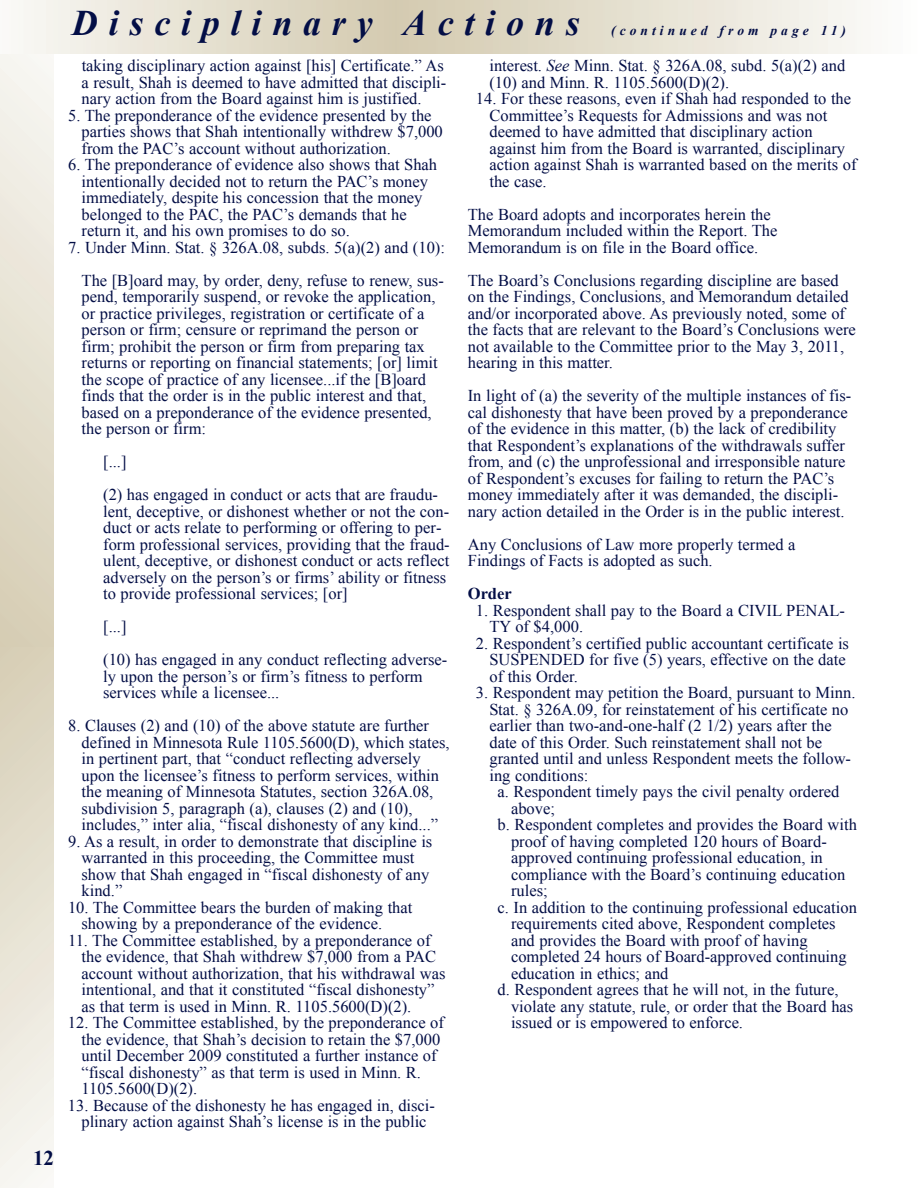
<style>
.page{position:relative;width:918px;height:1188px;background:#fff}
.page>*{position:absolute;margin:0;border:0;box-sizing:border-box;transform-origin:0 0}
.t1{font:italic 700 36px "Times New Roman";letter-spacing:.3em;color:#030e46}
.t2{font:700 21px "Times New Roman";color:#030e46}
.t3{font:16.5px/16.5px "Times New Roman";color:#030e46}
.t4{font:700 16.5px "Times New Roman";color:#030e46}
.t5{font:italic 700 13.5px "Times New Roman";letter-spacing:.3em;color:#030e46}
.s1{font-style:italic}
</style>
<div class="page">
<div style="left:391px;top:0;width:527px;height:54px;background:linear-gradient(to right,#d3c9ae,#fcfdfc)"></div>
<svg style="left:0;top:646px;width:54px;height:542px;background:#e7e2d4"></svg>
<div style="left:0;top:0;width:54px;height:646px;background:linear-gradient(to bottom,#fafaf8,#d6cdb4)"></div>
<div style="left:0;top:0;width:397px;height:54px;background:linear-gradient(to right,#faf9f6,#d3caaf)"></div>
<p class="t2" style="left:33px;top:1146px;width:22px">12</p>
<h1 class="t1" style="left:72px;top:3px;width:509px">disciplinary actions</h1>
<p class="t5" style="left:611px;top:23px;width:236px">(continued from page 11)</p>
<p class="t3" style="left:82px;top:58px;width:366px">taking disciplinary action against [his] Certificate.” As a result, Shah is deemed to have admitted that discipli&shy;nary action from the board against him is justified.</p>
<p class="t3" style="left:82px;top:107px;width:363px;text-indent:-13px">5. The preponderance of the evidence presented by the parties shows that Shah intentionally withdrew $7,000 from the PAC’s account without authorization.</p>
<p class="t3" style="left:82px;top:157px;width:357px;text-indent:-13px">6. The preponderance of evidence also shows that Shah intentionally decided not to return the PAC’s money immediately, despite his concession that the money belonged to the PAC, the PAC’s demands that he return it, and his own promises to do so.</p>
<p class="t3" style="left:68px;top:231px;width:378px;line-height:33px;text-align:right">7. Under Minn. Stat. § 326A.08, subds. 5(a)(2) and (10):<br>The [b]oard may, by order, deny, refuse to renew, sus-</p>
<p class="t3" style="left:82px;top:289px;width:358px">pend, temporarily suspend, or revoke the application, or practice privileges, registration or certificate of a person or firm; censure or reprimand the person or firm; prohibit the person or firm from preparing tax returns or reporting on financial statements; [or] limit the scope of practice of any licensee...if the [b]oard finds that the order is in the public interest and that, based on a preponderance of the evidence presented, the person or firm:</p>
<p class="t3" style="left:103px;top:445px;width:336px;line-height:33px">[...]<br>(2) has engaged in conduct or acts that are fraudu-</p>
<p class="t3" style="left:103px;top:503px;width:348px">lent, deceptive, or dishonest whether or not the con&shy;duct or acts relate to performing or offering to per&shy;form professional services, providing that the fraud&shy;ulent, deceptive, or dishonest conduct or acts reflect adversely on the person’s or firms’ ability or fitness to provide professional services; [or]</p>
<p class="t3" style="left:103px;top:610px;width:346px;line-height:33px">[...]<br>(10) has engaged in any conduct reflecting adverse-</p>
<p class="t3" style="left:103px;top:668px;width:321px">ly upon the person’s or firm’s fitness to perform services while a licensee...</p>
<p class="t3" style="left:82px;top:718px;width:370px;text-indent:-13px">8. Clauses (2) and (10) of the above statute are further defined in Minnesota Rule 1105.5600(D), which states, in pertinent part, that “conduct reflecting adversely upon the licensee’s fitness to perform services, within the meaning of Minnesota Statutes, section 326A.08, subdivision 5, paragraph (a), clauses (2) and (10), includes,” inter alia, “fiscal dishonesty of any kind...”</p>
<p class="t3" style="left:82px;top:833px;width:352px;text-indent:-13px">9. As a result, in order to demonstrate that discipline is warranted in this proceeding, the Committee must show that Shah engaged in “fiscal dishonesty of any kind.”</p>
<p class="t3" style="left:82px;top:899px;width:332px;text-indent:-13px">10. The Committee bears the burden of making that showing by a preponderance of the evidence.</p>
<p class="t3" style="left:82px;top:932px;width:366px;text-indent:-13px">11. The Committee established, by a preponderance of the evidence, that Shah withdrew $7,000 from a PAC account without authorization, that his withdrawal was intentional, and that it constituted “fiscal dishonesty” as that term is used in Minn. R. 1105.5600(D)(2).</p>
<p class="t3" style="left:81px;top:1015px;width:366px;text-indent:-13px">12. The Committee established, by the preponderance of the evidence, that Shah’s decision to retain the $7,000 until December 2009 constituted a further instance of “fiscal dishonesty” as that term is used in Minn. R.<br>1105.5600(D)(2).</p>
<p class="t3" style="left:68px;top:1097px;width:369px;text-align:center">13. because of the dishonesty he has engaged in, disci&shy;plinary action against Shah’s license is in the public</p>
<p class="t3" style="left:489px;top:58px;width:357px">interest. <span class="s1">See</span> Minn. Stat. § 326A.08, subd. 5(a)(2) and (10) and Minn. R. 1105.5600(D)(2).</p>
<p class="t3" style="left:489px;top:91px;width:370px;text-indent:-14px">14. for these reasons, even if Shah had responded to the Committee’s Requests for Admissions and was not deemed to have admitted that disciplinary action against him from the board is warranted, disciplinary action against Shah is warranted based on the merits of the case.</p>
<p class="t3" style="left:468px;top:206px;width:311px">The board adopts and incorporates herein the<br>Memorandum included within the Report. The<br>Memorandum is on file in the board office.</p>
<p class="t3" style="left:468px;top:272px;width:390px">The board’s Conclusions regarding discipline are based on the findings, Conclusions, and Memorandum detailed and/or incorporated above. As previously noted, some of the facts that are relevant to the board’s Conclusions were not available to the Committee prior to the May 3, 2011, hearing in this matter.</p>
<p class="t3" style="left:468px;top:388px;width:385px">In light of (a) the severity of the multiple instances of fis&shy;cal dishonesty that have been proved by a preponderance of the evidence in this matter, (b) the lack of credibility that Respondent’s explanations of the withdrawals suffer from, and (c) the unprofessional and irresponsible nature of Respondent’s excuses for failing to return the PAC’s money immediately after it was demanded, the discipli&shy;nary action detailed in the Order is in the public interest.</p>
<p class="t3" style="left:468px;top:536px;width:329px">Any Conclusions of Law more properly termed a findings of facts is adopted as such.</p>
<p class="t4" style="left:468px;top:585px;width:45px">Order</p>
<p class="t3" style="left:489px;top:602px;width:357px;text-indent:-14px">1. Respondent shall pay to the board a CIVIL PeNAL-<br>TY of $4,000.</p>
<p class="t3" style="left:489px;top:635px;width:361px;text-indent:-14px">2. Respondent’s certified public accountant certificate is<br>SUSPeNDeD for five (5) years, effective on the date of this Order.</p>
<p class="t3" style="left:476px;top:685px;width:381px">3. Respondent may petition the board, pursuant to Minn.</p>
<p class="t3" style="left:489px;top:701px;width:361px">Stat. § 326A.09, for reinstatement of his certificate no</p>
<p class="t3" style="left:489px;top:718px;width:344px">earlier than two-and-one-half (2 1/2) years after the</p>
<p class="t3" style="left:489px;top:734px;width:334px">date of this Order. Such reinstatement shall not be</p>
<p class="t3" style="left:489px;top:751px;width:363px">granted until and unless Respondent meets the follow-</p>
<p class="t3" style="left:489px;top:767px;width:100px">ing conditions:</p>
<p class="t3" style="left:498px;top:784px;width:343px">a. Respondent timely pays the civil penalty ordered</p>
<p class="t3" style="left:511px;top:800px;width:45px">above;</p>
<p class="t3" style="left:498px;top:817px;width:361px">b. Respondent completes and provides the board with</p>
<p class="t3" style="left:511px;top:833px;width:317px">proof of having completed 120 hours of board-</p>
<p class="t3" style="left:511px;top:850px;width:313px">approved continuing professional education, in</p>
<p class="t3" style="left:511px;top:866px;width:336px">compliance with the board’s continuing education</p>
<p class="t3" style="left:511px;top:883px;width:38px">rules;</p>
<p class="t3" style="left:498px;top:899px;width:361px">c. In addition to the continuing professional education</p>
<p class="t3" style="left:511px;top:916px;width:326px">requirements cited above, Respondent completes</p>
<p class="t3" style="left:511px;top:932px;width:298px">and provides the board with proof of having</p>
<p class="t3" style="left:511px;top:949px;width:337px">completed 24 hours of board-approved continuing</p>
<p class="t3" style="left:511px;top:965px;width:159px">education in ethics; and</p>
<p class="t3" style="left:498px;top:982px;width:342px">d. Respondent agrees that he will not, in the future,</p>
<p class="t3" style="left:511px;top:998px;width:344px">violate any statute, rule, or order that the board has</p>
<p class="t3" style="left:511px;top:1015px;width:234px">issued or is empowered to enforce.</p>
</div>
